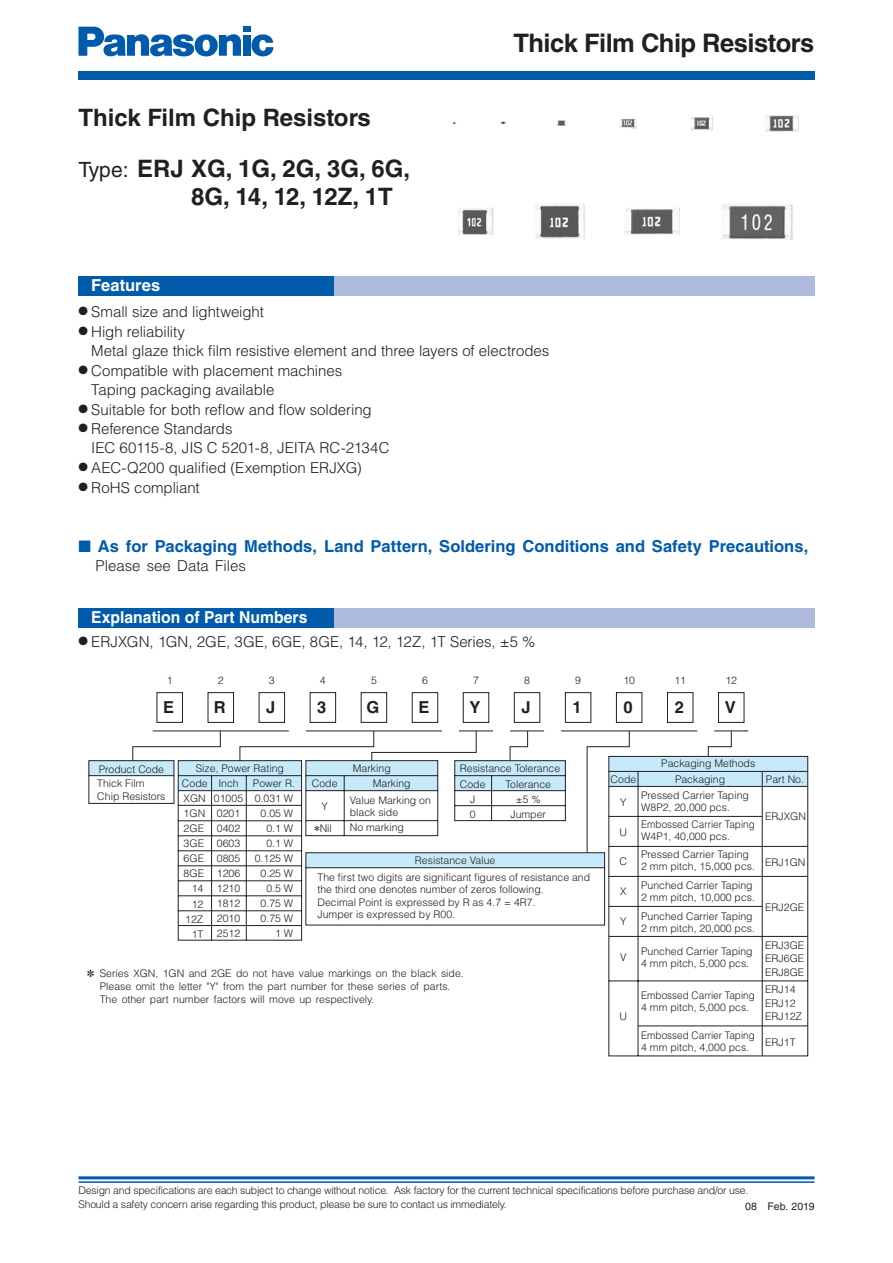
<style>
.page{position:relative;width:893px;height:1263px;background:#fff}
.page>*{position:absolute;margin:0;border:0;box-sizing:border-box;transform-origin:0 0}
.t1{font:700 25.5px "Helvetica LT Std";letter-spacing:-.02em;color:#231f20}
.t2{font:700 24px/51px "Helvetica LT Std";color:#231f20}
.t3{font:700 16.5px "Helvetica LT Std";color:#015aaa}
.t4{font:700 16.5px "Helvetica LT Std";color:#fff;scale:.95 1}
.t5{font:700 16.5px "Helvetica LT Std";color:#231f20}
.t6{font:700 16.5px "Helvetica LT Std";color:#fff}
.t7{font:300 15px/18.8px "Helvetica LT Std";letter-spacing:-.005em;color:#231f20}
.t8{font:300 10.5px/15px "Helvetica LT Std";color:#231f20}
.t9{font:300 10.5px/13.5px "Helvetica LT Std";letter-spacing:-.02em;color:#231f20}
.t10{font:300 10.5px/12px "Helvetica LT Std";color:#231f20;scale:.95 1}
.t11{font:10.5px "Helvetica LT Std";letter-spacing:.005em;color:#231f20}
.s1{font-weight:400;font-size:21px}
</style>
<div class="page">
<hr style="left:78px;top:1176px;width:736px;height:3px;background:#015aaa">
<hr style="left:78px;top:1181px;width:736px;height:2px;background:#015aaa">
<div style="left:78px;top:71px;width:736px;height:9px;background:#015aaa"></div>
<svg style="left:78px;top:27px;width:163px;height:30px"></svg>
<div style="left:242px;top:35px;width:8px;height:21px;background:#015aaa"></div>
<div style="left:242px;top:27px;width:8px;height:5px;background:#015aaa"></div>
<svg style="left:251px;top:34px;width:22px;height:22px"></svg>
<img style="left:453px;top:115px;width:346px;height:125px">
<div style="left:156px;top:692px;width:27px;height:31px;border:1px solid #231f20"></div>
<div style="left:208px;top:692px;width:26px;height:31px;border:1px solid #231f20"></div>
<div style="left:259px;top:692px;width:26px;height:31px;border:1px solid #231f20"></div>
<div style="left:310px;top:692px;width:26px;height:31px;border:1px solid #231f20"></div>
<div style="left:361px;top:692px;width:26px;height:31px;border:1px solid #231f20"></div>
<div style="left:412px;top:692px;width:26px;height:31px;border:1px solid #231f20"></div>
<div style="left:463px;top:692px;width:26px;height:31px;border:1px solid #231f20"></div>
<div style="left:718px;top:692px;width:26px;height:31px;border:1px solid #231f20"></div>
<hr style="left:153px;top:731px;width:136px;height:1px;background:#231f20">
<hr style="left:459px;top:731px;width:34px;height:1px;background:#231f20">
<svg style="left:513px;top:692px;width:180px;height:31px"></svg>
<hr style="left:510px;top:731px;width:34px;height:1px;background:#231f20">
<hr style="left:561px;top:731px;width:136px;height:1px;background:#231f20">
<hr style="left:714px;top:731px;width:34px;height:1px;background:#231f20">
<svg style="left:88px;top:756px;width:720px;height:301px"></svg>
<svg style="left:132px;top:731px;width:89px;height:30px"></svg>
<svg style="left:239px;top:731px;width:237px;height:30px"></svg>
<svg style="left:509px;top:731px;width:19px;height:30px"></svg>
<svg style="left:707px;top:731px;width:24px;height:26px"></svg>
<svg style="left:586px;top:731px;width:43px;height:122px"></svg>
<hr style="left:638px;top:1026px;width:169px;height:1px;background:#231f20">
<hr style="left:761px;top:771px;width:1px;height:285px;background:#231f20">
<hr style="left:178px;top:925px;width:123px;height:1px;background:#231f20">
<hr style="left:609px;top:936px;width:198px;height:1px;background:#231f20">
<div style="left:78px;top:608px;width:737px;height:19px;background:#aebade"></div>
<div style="left:78px;top:608px;width:256px;height:19px;background:#015aaa"></div>
<div style="left:78px;top:276px;width:737px;height:20px;background:#aebade"></div>
<div style="left:78px;top:276px;width:256px;height:20px;background:#015aaa"></div>
<h2 class="t2" style="left:78px;top:94px;width:333px">Thick Film Chip Resistors<br><span class="s1">Type:</span> ERJ XG, 1G, 2G, 3G, 6G,</h2>
<h2 class="t2" style="left:191px;top:173px;width:203px">8G, 14, 12, 12Z, 1T</h2>
<h1 class="t1" style="left:513px;top:33px;width:302px">Thick Film Chip Resistors</h1>
<h3 class="t6" style="left:91px;top:279px;width:70px">Features</h3>
<h3 class="t7" style="left:78px;top:304px;width:187px">● Small size and lightweight</h3>
<h3 class="t7" style="left:91px;top:323px;width:459px;text-indent:-13px">● High reliability<br>Metal glaze thick film resistive element and three layers of electrodes</h3>
<h3 class="t7" style="left:91px;top:362px;width:252px;text-indent:-13px">● Compatible with placement machines<br>Taping packaging available</h3>
<h3 class="t7" style="left:78px;top:401px;width:295px">● Suitable for both reflow and flow sol der ing</h3>
<h3 class="t7" style="left:91px;top:421px;width:300px;text-indent:-13px">● Reference Standards<br>IEC 60115-8, JIS C 5201-8, JEITA RC-2134C</h3>
<h3 class="t7" style="left:78px;top:460px;width:285px">● AEC-Q200 qualified (Exemption ERJXG)</h3>
<h3 class="t7" style="left:78px;top:479px;width:123px">● RoHS compliant</h3>
<h3 class="t3" style="left:78px;top:539px;width:731px">■ As for Packaging Methods, Land Pattern, Soldering Conditions and Safety Precautions,</h3>
<h3 class="t7" style="left:95px;top:558px;width:152px">Please see Data Files</h3>
<h3 class="t4" style="left:91px;top:611px;width:229px">Explanation of Part Numbers</h3>
<h3 class="t7" style="left:78px;top:633px;width:458px">● ERJXGN, 1GN, 2GE, 3GE, 6GE, 8GE, 14, 12, 12Z, 1T Series, ±5 %</h3>
<p class="t8" style="left:167px;top:674px;width:7px">1</p>
<p class="t8" style="left:218px;top:674px;width:7px">2</p>
<p class="t8" style="left:269px;top:674px;width:7px">3</p>
<p class="t8" style="left:320px;top:674px;width:7px">4</p>
<p class="t8" style="left:371px;top:674px;width:7px">5</p>
<p class="t8" style="left:422px;top:674px;width:7px">6</p>
<p class="t8" style="left:473px;top:674px;width:7px">7</p>
<p class="t8" style="left:524px;top:674px;width:7px">8</p>
<p class="t8" style="left:575px;top:674px;width:7px">9</p>
<p class="t8" style="left:623px;top:674px;width:13px">10</p>
<p class="t8" style="left:674px;top:674px;width:13px">11</p>
<p class="t8" style="left:725px;top:674px;width:13px">12</p>
<h3 class="t5" style="left:163px;top:698px;width:13px">E</h3>
<h3 class="t5" style="left:214px;top:698px;width:13px">R</h3>
<h3 class="t5" style="left:266px;top:698px;width:11px">J</h3>
<h3 class="t5" style="left:317px;top:698px;width:11px">3</h3>
<h3 class="t5" style="left:366px;top:698px;width:14px">G</h3>
<h3 class="t5" style="left:418px;top:698px;width:13px">E</h3>
<h3 class="t5" style="left:469px;top:698px;width:13px">Y</h3>
<h3 class="t5" style="left:521px;top:698px;width:11px">J</h3>
<h3 class="t5" style="left:572px;top:698px;width:11px">1</h3>
<h3 class="t5" style="left:623px;top:698px;width:11px">0</h3>
<h3 class="t5" style="left:674px;top:698px;width:11px">2</h3>
<h3 class="t5" style="left:724px;top:698px;width:13px">V</h3>
<p class="t8" style="left:99px;top:762px;width:67px">Product Code</p>
<p class="t8" style="left:196px;top:762px;width:90px">Size, Power Rating</p>
<p class="t8" style="left:214px;top:792px;width:31px">01005<br>0201<br>0402<br>0603<br>0805<br>1206<br>1210<br>1812<br>2010<br>2512</p>
<p class="t8" style="left:97px;top:778px;width:70px;line-height:12.6px">Thick Film<br>Chip Resistors</p>
<p class="t8" style="left:182px;top:777px;width:27px">Code</p>
<p class="t8" style="left:218px;top:777px;width:22px">Inch</p>
<p class="t8" style="left:253px;top:777px;width:44px">Power R.</p>
<p class="t8" style="left:184px;top:792px;width:24px;text-align:center">XGN<br>1GN<br>2GE<br>3GE<br>6GE<br>8GE<br>14<br>12<br>12Z<br>1T</p>
<p class="t8" style="left:255px;top:792px;width:40px;text-align:right">0.031 W<br>0.05 W<br>0.1 W<br>0.1 W<br>0.125 W<br>0.25 W<br>0.5 W<br>0.75 W<br>0.75 W<br>1 W</p>
<p class="t8" style="left:353px;top:761px;width:39px">Marking</p>
<p class="t8" style="left:312px;top:773px;width:27px;line-height:22.5px;text-align:center">Code<br>Y ✽Nil</p>
<p class="t8" style="left:350px;top:775px;width:83px;line-height:17.1px;text-align:center">Marking<br>Value Marking on</p>
<p class="t8" style="left:350px;top:806px;width:56px">black side<br>No marking</p>
<p class="t8" style="left:460px;top:761px;width:102px;line-height:16px">Resistance Tolerance<br>Code</p>
<p class="t8" style="left:470px;top:792px;width:7px">J<br>0</p>
<p class="t8" style="left:505px;top:777px;width:47px;text-align:center">Tolerance ±5 %<br>Jumper</p>
<p class="t8" style="left:415px;top:854px;width:82px">Resistance Value</p>
<p class="t8" style="left:317px;top:872px;width:274px;line-height:12.6px">The first two digits are significant figures of resistance and the third one denotes number of zeros following.<br>Decimal Point is expressed by R as 4.7 = 4R7.<br>Jumper is expressed by R00.</p>
<p class="t8" style="left:661px;top:757px;width:95px">Packaging Methods</p>
<p class="t8" style="left:675px;top:772px;width:52px">Packaging</p>
<p class="t8" style="left:765px;top:772px;width:40px">Part No.</p>
<p class="t10" style="left:641px;top:819px;width:121px">Embossed Carrier Taping<br>W4P1, 40,000 pcs.</p>
<p class="t8" style="left:610px;top:769px;width:27px;line-height:22.5px;text-align:center">Code<br>Y</p>
<p class="t8" style="left:619px;top:825px;width:9px">U</p>
<p class="t8" style="left:641px;top:790px;width:109px;line-height:12px">Pressed Carrier Taping<br>W8P2, 20,000 pcs.</p>
<p class="t8" style="left:765px;top:810px;width:42px">ERJXGN</p>
<p class="t8" style="left:619px;top:855px;width:9px">C</p>
<p class="t8" style="left:641px;top:849px;width:115px;line-height:12px">Pressed Carrier Taping<br>2 mm pitch, 15,000 pcs.</p>
<p class="t8" style="left:641px;top:880px;width:115px;line-height:12px">Punched Carrier Taping<br>2 mm pitch, 10,000 pcs.</p>
<p class="t8" style="left:620px;top:885px;width:8px">X</p>
<p class="t8" style="left:620px;top:914px;width:8px">Y</p>
<p class="t8" style="left:641px;top:911px;width:115px;line-height:12px">Punched Carrier Taping<br>2 mm pitch, 20,000 pcs.</p>
<p class="t8" style="left:765px;top:856px;width:42px">ERJ1GN</p>
<p class="t8" style="left:765px;top:901px;width:41px">ERJ2GE</p>
<p class="t8" style="left:100px;top:967px;width:365px;line-height:13.2px;text-indent:-13px">✽ Series XGN, 1GN and 2GE do not have value markings on the black side.<br>Please omit the letter "Y" from the part number for these series of parts.<br>The other part number factors will move up respectively.</p>
<p class="t8" style="left:620px;top:951px;width:8px">V</p>
<p class="t8" style="left:641px;top:946px;width:113px;line-height:12px">Punched Carrier Taping<br>4 mm pitch, 5,000 pcs.</p>
<p class="t8" style="left:765px;top:939px;width:41px;line-height:13.5px;text-align:justify">ERJ3GE ERJ6GE ERJ8GE</p>
<p class="t8" style="left:619px;top:1010px;width:9px">U</p>
<p class="t10" style="left:641px;top:990px;width:121px">Embossed Carrier Taping<br>4 mm pitch, 5,000 pcs.</p>
<p class="t8" style="left:765px;top:983px;width:38px;line-height:13.5px">ERJ14<br>ERJ12<br>ERJ12Z</p>
<p class="t10" style="left:641px;top:1030px;width:121px">Embossed Carrier Taping<br>4 mm pitch, 4,000 pcs.</p>
<p class="t8" style="left:765px;top:1036px;width:32px">ERJ1T</p>
<p class="t9" style="left:78px;top:1185px;width:671px">Design and specifications are each subject to change without notice. Ask factory for the current technical specifications before purchase and/or use.<br>Should a safety concern arise regarding this product, please be sure to contact us immediately.</p>
<p class="t11" style="left:745px;top:1200px;width:71px">08 Feb. 2019</p>
</div>
